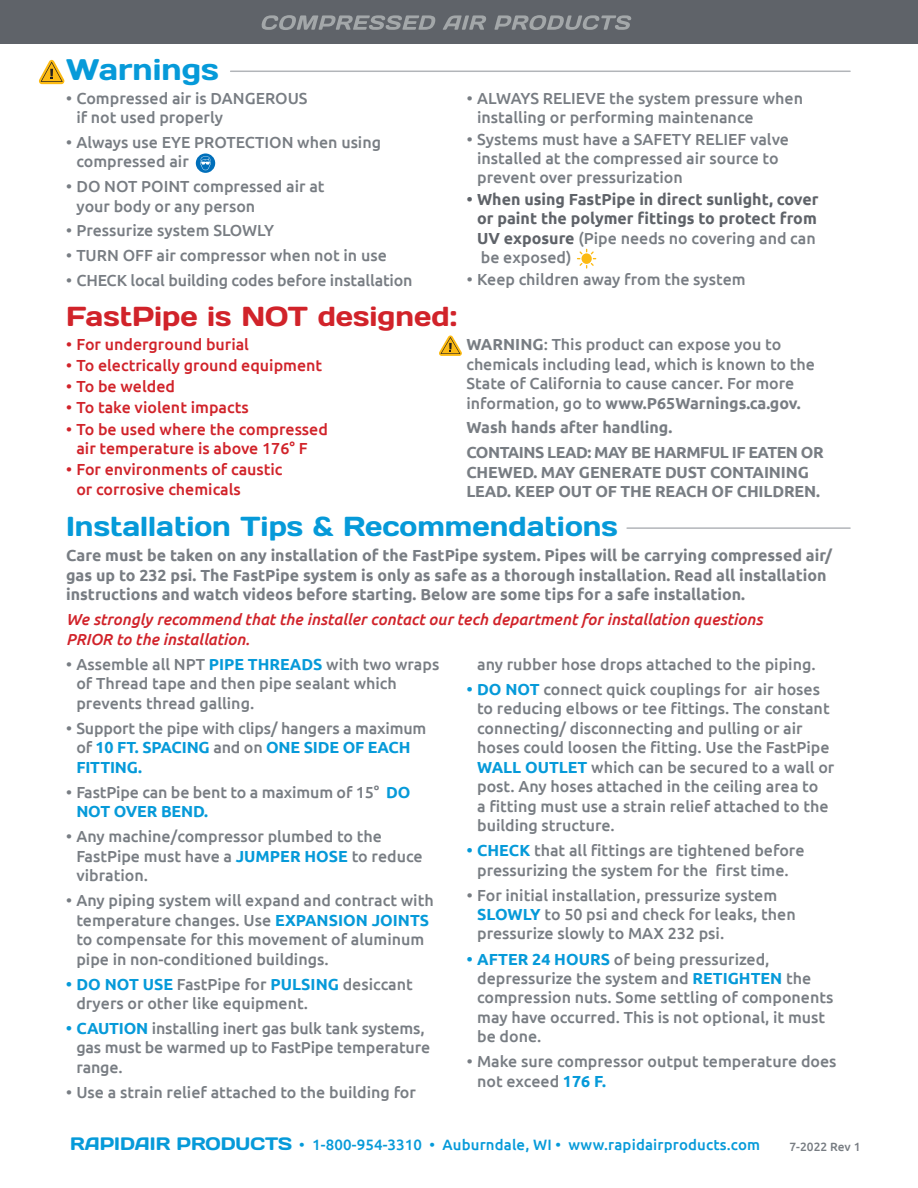
<style>
.page{position:relative;width:918px;height:1188px;background:#fff}
.page>*{position:absolute;margin:0;border:0;box-sizing:border-box;transform-origin:0 0}
.t1{font:29.7px "Days One";color:#069ad9}
.t2{font:27.45px "Days One";color:#069ad9}
.t3{font:27.45px "Days One";color:#d1232a}
.t4{font:500 16.05px/19.5px "Ubuntu";color:#787d83}
.t5{font:700 16.05px/19.5px "Ubuntu";color:#787d83}
.t6{font:500 16.05px/19.5px "Ubuntu";color:#d1232a}
.t7{font:700 16.05px/19.5px "Ubuntu";color:#5f6369}
.t8{font:italic 500 16.05px/19.5px "Ubuntu";color:#d1232a}
.t9{font:500 15px "Ubuntu";letter-spacing:.01em;color:#069ad9}
.t10{font:500 12px "Ubuntu";color:#787d83}
.s1{font-weight:500;color:#787d83}
.s2{font-weight:700}
.s3{font-weight:700;color:#069ad9}
.s4{font-family:"Days One";font-weight:400;font-size:18px}
</style>
<div class="page">
<svg style="left:439px;top:335px;width:23px;height:21px"></svg>
<svg style="left:39px;top:60px;width:25px;height:24px"></svg>
<svg style="left:196px;top:153px;width:19px;height:20px"></svg>
<svg style="left:200px;top:156px;width:11px;height:14px"></svg>
<svg style="left:577px;top:249px;width:19px;height:20px"></svg>
<div style="left:0;top:0;width:918px;height:43px;background:#5f6369"></div>
<svg style="left:261px;top:15px;width:175px;height:15px"></svg>
<svg style="left:443px;top:15px;width:43px;height:15px"></svg>
<svg style="left:494px;top:15px;width:137px;height:15px"></svg>
<hr style="left:627px;top:527px;width:223px;height:2px;background:#b2b5b9">
<hr style="left:231px;top:71px;width:619px;height:1px;background:#b2b5b9">
<p class="t1" style="left:66px;top:50px;width:154px">Warnings</p>
<p class="t4" style="left:76px;top:88px;width:233px;text-indent:-10px">• Compressed air is DANGEROUS if not used properly</p>
<p class="t4" style="left:76px;top:132px;width:306px;text-indent:-10px">• Always use EYE PROTECTION when using compressed air</p>
<p class="t4" style="left:76px;top:176px;width:250px;text-indent:-10px">• DO NOT POINT compressed air at your body or any person</p>
<p class="t4" style="left:66px;top:220px;width:210px">• Pressurize system SLOWLY</p>
<p class="t4" style="left:66px;top:245px;width:322px">• TURN OFF air compressor when not in use</p>
<p class="t4" style="left:66px;top:270px;width:348px">• CHECK local building codes before installation</p>
<p class="t3" style="left:66px;top:299px;width:393px">FastPipe is NOT designed:</p>
<p class="t6" style="left:66px;top:334px;width:184px">• For underground burial</p>
<p class="t6" style="left:66px;top:355px;width:258px">• To electrically ground equipment</p>
<p class="t6" style="left:66px;top:376px;width:111px">• To be welded</p>
<p class="t6" style="left:66px;top:397px;width:184px">• To take violent impacts</p>
<p class="t6" style="left:76px;top:419px;width:253px;text-indent:-10px">• To be used where the compressed air temperature is above 176° F</p>
<p class="t6" style="left:76px;top:459px;width:208px;text-indent:-10px">• For environments of caustic or corrosive chemicals</p>
<p class="t4" style="left:477px;top:88px;width:327px;text-indent:-10px">• ALWAYS RELIEVE the system pressure when installing or performing maintenance</p>
<p class="t4" style="left:477px;top:129px;width:313px;text-indent:-10px">• Systems must have a SAFETY RELIEF valve installed at the compressed air source to prevent over pressurization</p>
<p class="t7" style="left:477px;top:189px;width:343px;text-indent:-10px">• When using FastPipe in direct sunlight, cover or paint the polymer fittings to protect from UV exposure <span class="s1">(Pipe needs no covering and can be exposed)</span></p>
<p class="t4" style="left:467px;top:269px;width:280px">• Keep children away from the system</p>
<p class="t4" style="left:466px;top:334px;width:350px"><span class="s2">WARNING</span>: This product can expose you to chemicals including lead, which is known to the State of California to cause cancer. For more information, go to <span class="s2">www.P65Warnings.ca.gov.</span></p>
<p class="t5" style="left:466px;top:418px;width:207px">Wash hands after handling.</p>
<p class="t5" style="left:466px;top:442px;width:359px">CONTAINS LEAD: MAY BE HARMFUL IF EATEN OR<br>CHEWED. MAY GENERATE DUST CONTAINING<br>LEAD. KEEP OUT OF THE REACH OF CHILDREN.</p>
<p class="t2" style="left:66px;top:508px;width:553px">Installation Tips &amp; Recommendations</p>
<p class="t5" style="left:66px;top:545px;width:768px">Care must be taken on any installation of the FastPipe system. Pipes will be carrying compressed air/ gas up to 232 psi. The FastPipe system is only as safe as a thorough installation. Read all installation instructions and watch videos before starting. Below are some tips for a safe installation.</p>
<p class="t8" style="left:66px;top:609px;width:698px">We strongly recommend that the installer contact our tech department for installation questions<br>PRIOR to the installation.</p>
<p class="t4" style="left:76px;top:654px;width:365px;text-indent:-10px">• Assemble all NPT <span class="s3">PIPE THREADS</span> with two wraps of Thread tape and then pipe sealant which prevents thread galling.</p>
<p class="t4" style="left:76px;top:718px;width:352px;text-indent:-10px">• Support the pipe with clips/ hangers a maximum of <span class="s3">10 FT. SPACING</span> and on <span class="s3">ONE SIDE OF EACH<br>FITTING.</span></p>
<p class="t4" style="left:76px;top:782px;width:336px;text-indent:-10px">• FastPipe can be bent to a maximum of 15° <span class="s3">DO<br>NOT OVER BEND.</span></p>
<p class="t4" style="left:76px;top:826px;width:348px;text-indent:-10px">• Any machine/compressor plumbed to the<br>FastPipe must have a <span class="s3">JUMPER HOSE</span> to reduce vibration.</p>
<p class="t4" style="left:76px;top:890px;width:359px;text-indent:-10px">• Any piping system will expand and contract with temperature changes. Use <span class="s3">EXPANSION JOINTS </span>to compensate for this movement of aluminum pipe in non-conditioned buildings.</p>
<p class="t4" style="left:76px;top:974px;width:338px;text-indent:-10px"><span class="s3">• DO NOT USE</span> FastPipe for <span class="s3">PULSING</span> desiccant dryers or other like equipment.</p>
<p class="t4" style="left:76px;top:1018px;width:355px;text-indent:-10px"><span class="s3">• CAUTION</span> installing inert gas bulk tank systems, gas must be warmed up to FastPipe temperature range.</p>
<p class="t4" style="left:66px;top:1082px;width:351px">• Use a strain relief attached to the building for</p>
<p class="t4" style="left:477px;top:654px;width:340px">any rubber hose drops attached to the piping.</p>
<p class="t4" style="left:477px;top:679px;width:359px;text-indent:-10px"><span class="s3">• DO NOT</span> connect quick couplings for air hoses to reducing elbows or tee fittings. The constant connecting/ disconnecting and pulling or air hoses could loosen the fitting. Use the FastPipe <span class="s3">WALL OUTLET</span> which can be secured to a wall or post. Any hoses attached in the ceiling area to<br>a fitting must use a strain relief attached to the building structure.</p>
<p class="t4" style="left:467px;top:840px;width:339px;text-align:center"><span class="s3">• CHECK</span> that all fittings are tightened before pressurizing the system for the first time.</p>
<p class="t4" style="left:477px;top:885px;width:320px;text-indent:-10px">• For initial installation, pressurize system<br><span class="s3">SLOWLY</span> to 50 psi and check for leaks, then pressurize slowly to MAX 232 psi.</p>
<p class="t4" style="left:477px;top:948px;width:358px;text-indent:-10px"><span class="s3">• AFTER 24 HOURS</span> of being pressurized, depressurize the system and <span class="s3">RETIGHTEN</span> the compression nuts. Some settling of components may have occurred. This is not optional, it must be done.</p>
<p class="t4" style="left:477px;top:1051px;width:361px;text-indent:-10px">• Make sure compressor output temperature does not exceed <span class="s3">176 F.</span></p>
<p class="t9" style="left:70px;top:1136px;width:691px"><span class="s4">RAPIDAIR PRODUCTS</span> • 1-800-954-3310 • Auburndale, WI • www.rapidairproducts.com</p>
<p class="t10" style="left:789px;top:1139px;width:73px">7-2022 Rev 1</p>
</div>
